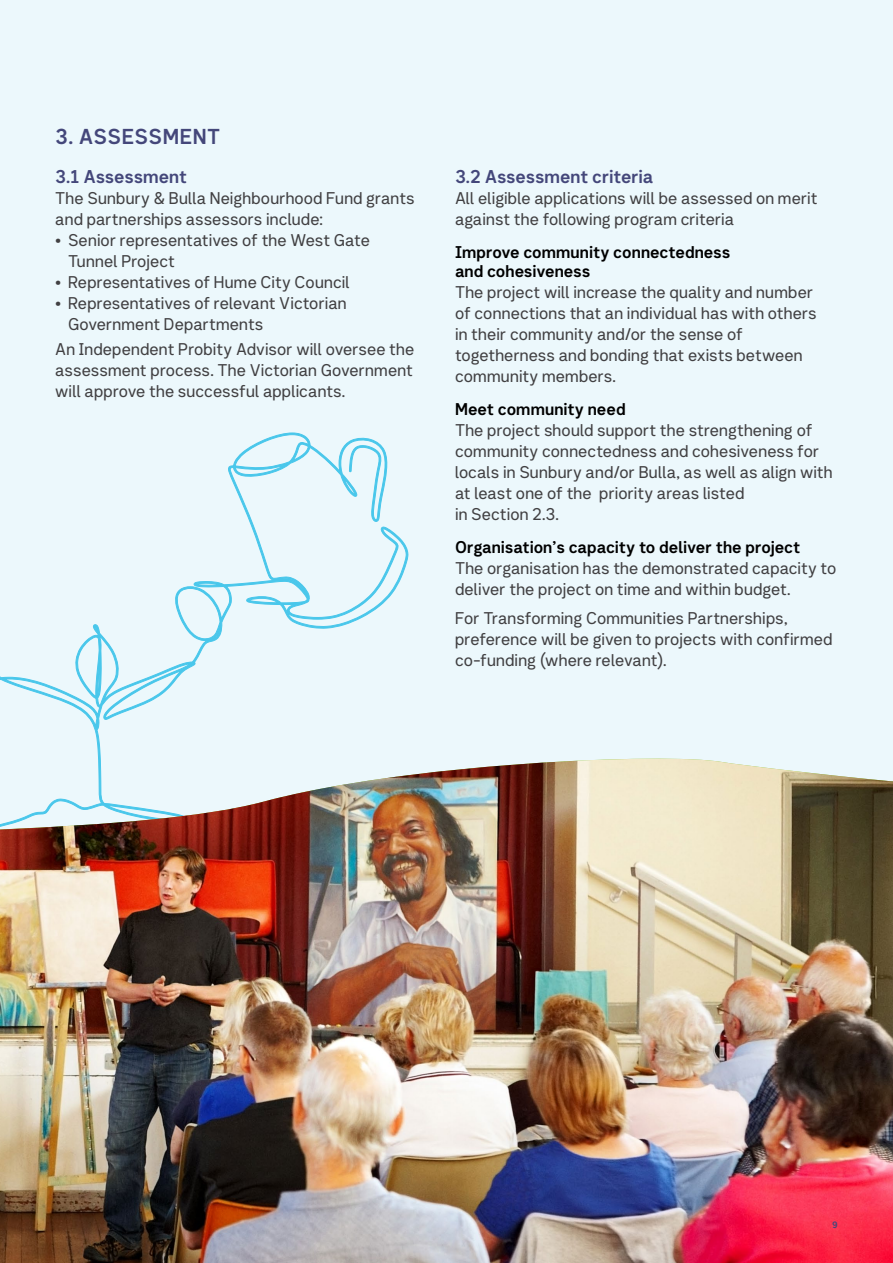
<style>
.page{position:relative;width:893px;height:1263px;background:#ecf8fc}
.page>*{position:absolute;margin:0;border:0;box-sizing:border-box;transform-origin:0 0}
.t1{font:21px "Network Sans 2019 Bold";letter-spacing:.015em;color:#44477a}
.t2{font:18px "Network Sans 2019 Bold";letter-spacing:-.005em;color:#44477a}
.t3{font:16.5px/21px "Network Sans 2019 Regular";letter-spacing:.005em;color:#414042}
.t4{font:16.5px/19.8px "Network Sans 2019 Bold";letter-spacing:-.005em;color:#000}
.t5{font:9px "Network Sans 2019 Bold";color:#44477a}
</style>
<div class="page">
<svg style="left:0;top:432px;width:409px;height:320px"></svg>
<img style="left:0;top:752px;width:893px;height:511px">
<img style="left:0;top:759px;width:893px;height:70px">
<p class="t1" style="left:55px;top:119px;width:167px">3. ASSESSMENT</p>
<p class="t2" style="left:55px;top:161px;width:133px">3.1 Assessment</p>
<p class="t3" style="left:55px;top:187px;width:361px">The Sunbury &amp; Bulla Neighbourhood Fund grants and partnerships assessors include:</p>
<p class="t3" style="left:68px;top:229px;width:303px;text-indent:-13px">• Senior representatives of the West Gate<br>Tunnel Project</p>
<p class="t3" style="left:55px;top:271px;width:296px">• Representatives of Hume City Council</p>
<p class="t3" style="left:68px;top:292px;width:280px;text-indent:-13px">• Representatives of relevant Victorian<br>Government Departments</p>
<p class="t3" style="left:55px;top:338px;width:361px;text-align:justify">An Independent Probity Advisor will oversee the assessment process. The Victorian Government will approve the successful applicants.</p>
<p class="t2" style="left:455px;top:161px;width:200px">3.2 Assessment criteria</p>
<p class="t3" style="left:455px;top:187px;width:364px">All eligible applications will be assessed on merit against the following program criteria</p>
<p class="t4" style="left:455px;top:241px;width:277px">Improve community connectedness and cohesiveness</p>
<p class="t3" style="left:455px;top:281px;width:363px">The project will increase the quality and number of connections that an individual has with others in their community and/or the sense of togetherness and bonding that exists between community members.</p>
<p class="t4" style="left:455px;top:398px;width:172px">Meet community need</p>
<p class="t3" style="left:455px;top:419px;width:379px">The project should support the strengthening of community connectedness and cohesiveness for locals in Sunbury and/or Bulla, as well as align with at least one of the priority areas listed<br>in Section 2.3.</p>
<p class="t4" style="left:455px;top:536px;width:347px">Organisation’s capacity to deliver the project</p>
<p class="t3" style="left:455px;top:556px;width:383px">The organisation has the demonstrated capacity to deliver the project on time and within budget.</p>
<p class="t3" style="left:455px;top:607px;width:379px">For Transforming Communities Partnerships, preference will be given to projects with confirmed co-funding (where relevant).</p>
<p class="t5" style="left:832px;top:1217px;width:7px">9</p>
</div>
